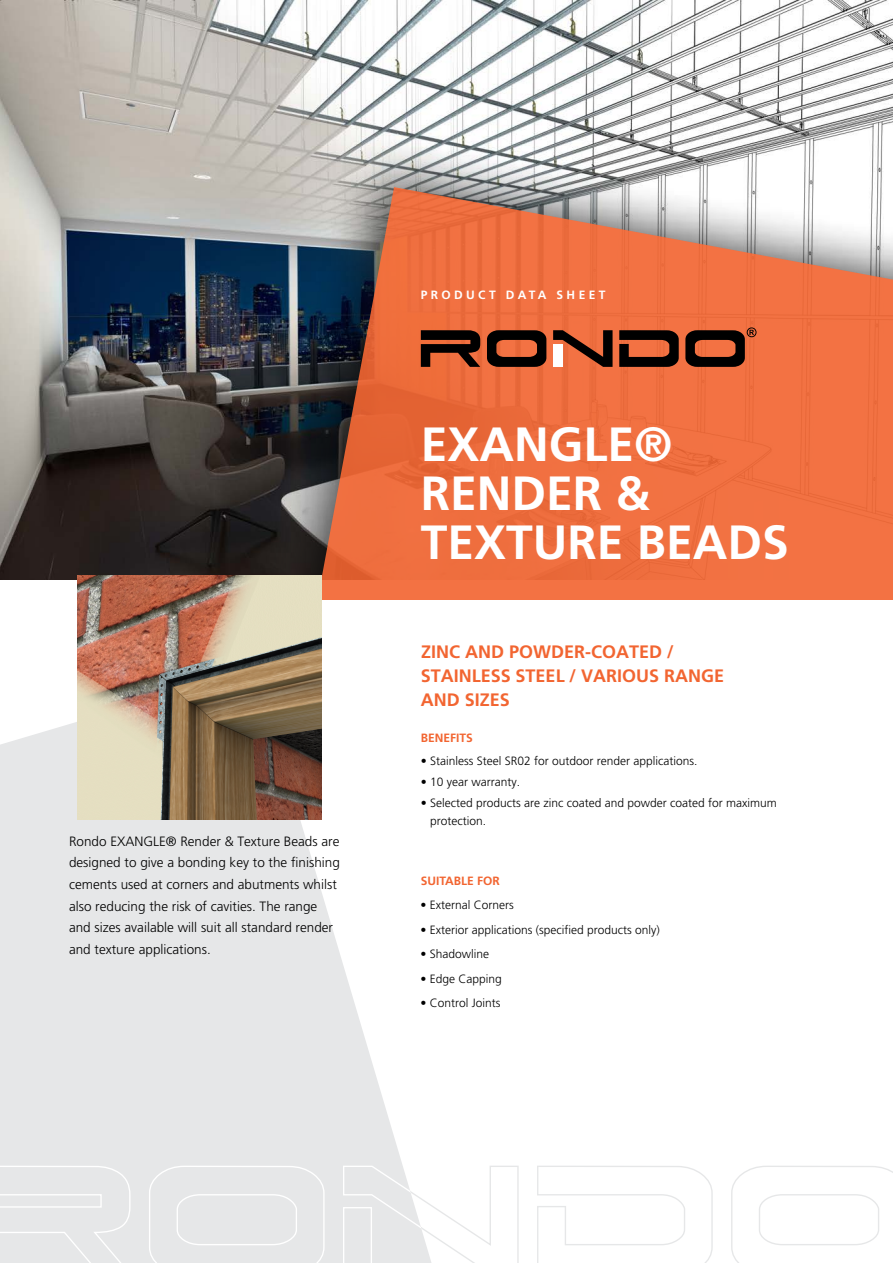
<style>
.page{position:relative;width:893px;height:1263px;background:#fff}
.page>*{position:absolute;margin:0;border:0;box-sizing:border-box;transform-origin:0 0}
.t1{font:700 48px/48.6px "Frutiger LT Std";color:#fff}
.t2{font:700 18px/24.2px "Frutiger LT Std";color:#f26531}
.t3{font:300 13.5px/21.6px "Frutiger LT Std";color:#000}
.t4{font:300 12px/18px "Frutiger LT Std";color:#000}
.t5{font:700 12px "Frutiger";letter-spacing:.28em;color:#fff}
.t6{font:700 12px "Frutiger";color:#f26531}
.t7{font:700 12px "Frutiger LT Std";color:#f26531}
.s1{font-family:"Frutiger"}
</style>
<div class="page">
<svg style="left:537px;top:1166px;width:176px;height:97px"></svg>
<svg style="left:731px;top:1166px;width:162px;height:97px"></svg>
<svg style="left:0;top:669px;width:402px;height:594px;fill:#e6e7e8"></svg>
<div style="left:0;top:1165px;width:133px;height:98px;background:#e6e7e8"></div>
<div style="left:148px;top:1165px;width:177px;height:98px;background:#e6e7e8"></div>
<svg style="left:342px;top:1165px;width:177px;height:98px"></svg>
<img style="left:0;top:1px;width:893px;height:578px">
<div style="left:157px;top:134px;width:736px;height:466px;background:#000;opacity:.75"></div>
<svg style="left:213px;top:187px;width:680px;height:413px;background:#c76f4f"></svg>
<svg style="left:421px;top:330px;width:59px;height:37px;background:#582816"></svg>
<svg style="left:487px;top:330px;width:59px;height:37px;background:#532616"></svg>
<svg style="left:553px;top:330px;width:60px;height:37px;background:#8b4025"></svg>
<svg style="left:619px;top:330px;width:60px;height:37px;background:#572817"></svg>
<div style="left:553px;top:344px;width:10px;height:23px;background:#fff"></div>
<svg style="left:685px;top:327px;width:71px;height:40px;background:#74361f"></svg>
<img style="left:77px;top:576px;width:244px;height:244px">
<p class="t3" style="left:69px;top:830px;width:272px">Rondo EXANGLE® Render &amp; Texture Beads are designed to give a bonding key to the finishing cements used at corners and abutments whilst also reducing the risk of cavities. The range and sizes available will suit all standard render and texture applications.</p>
<p class="t5" style="left:421px;top:288px;width:186px">PRODUCT DATA SHEET</p>
<h1 class="t1" style="left:421px;top:421px;width:370px">EXANGLE®<br>RENDER &amp;<br>TEXTURE BEADS</h1>
<h2 class="t2" style="left:421px;top:640px;width:305px">ZINC AND POWDER-COATED /<br>STAINLESS STEEL / VARIOUS RANGE<br>AND SIZES</h2>
<p class="t7" style="left:421px;top:730px;width:54px">BENEFITS</p>
<p class="t4" style="left:421px;top:752px;width:278px"><span class="s1">•</span> Stainless Steel SR02 for outdoor render applications.</p>
<p class="t4" style="left:421px;top:773px;width:101px"><span class="s1">•</span> 10 year warranty.</p>
<p class="t4" style="left:430px;top:794px;width:348px;text-indent:-9px"><span class="s1">•</span> Selected products are zinc coated and powder coated for maximum protection.</p>
<p class="t6" style="left:421px;top:873px;width:81px">SUITABLE FOR</p>
<p class="t4" style="left:421px;top:896px;width:95px"><span class="s1">•</span> External Corners</p>
<p class="t4" style="left:421px;top:920px;width:241px"><span class="s1">•</span> Exterior applications (specified products only)</p>
<p class="t4" style="left:421px;top:945px;width:70px"><span class="s1">•</span> Shadowline</p>
<p class="t4" style="left:421px;top:970px;width:83px"><span class="s1">•</span> Edge Capping</p>
<p class="t4" style="left:421px;top:994px;width:82px"><span class="s1">•</span> Control Joints</p>
</div>
